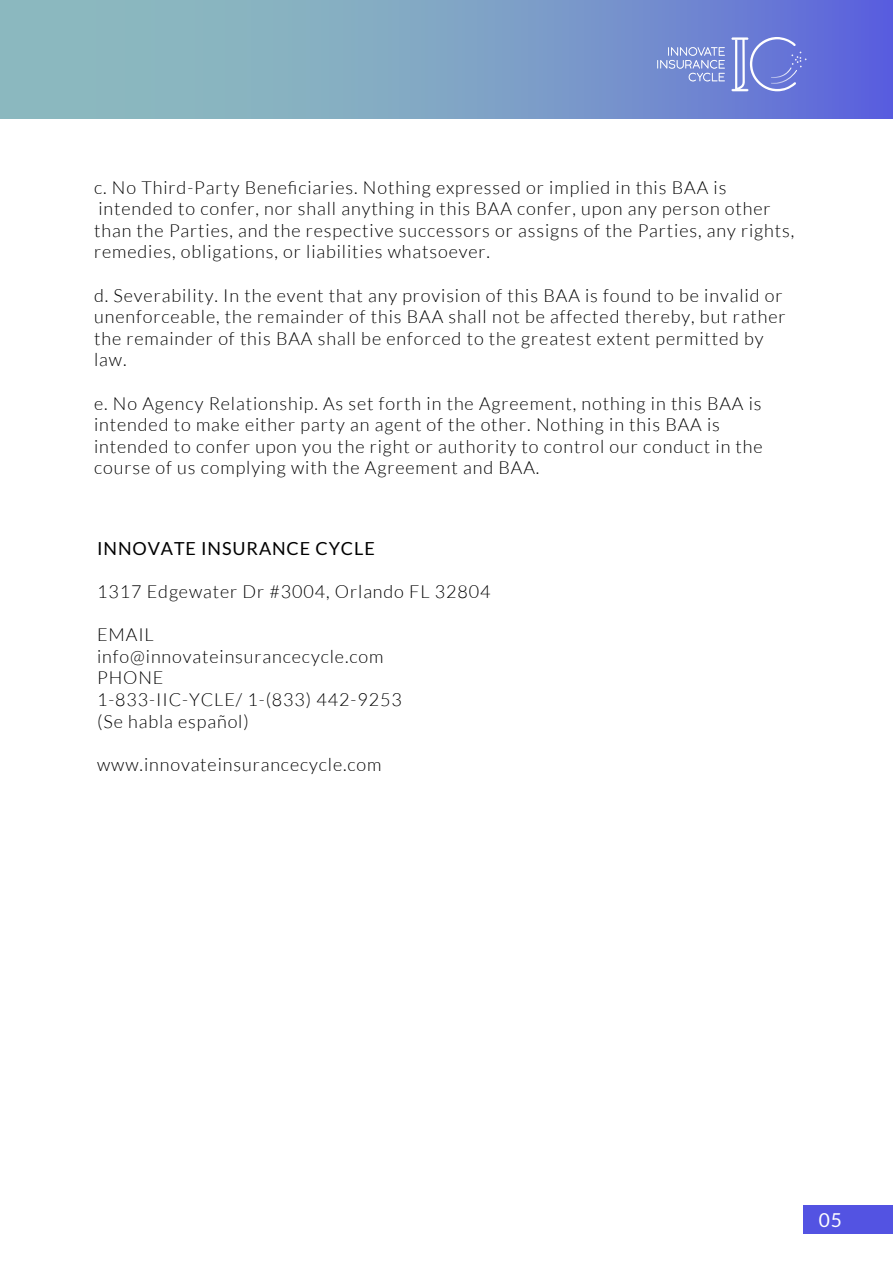
<style>
.page{position:relative;width:893px;height:1263px;background:#fff}
.page>*{position:absolute;margin:0;border:0;box-sizing:border-box;transform-origin:0 0}
.t1{font:19.2px "Lato";color:#fff}
.t2{font:300 18px/21.6px "Lato";letter-spacing:.05em;color:#000}
.t3{font:18px "Lato";letter-spacing:.05em;color:#000}
</style>
<div class="page">
<svg style="left:0;top:0;width:893px;height:118px;background:#7c9ec7"></svg>
<svg style="left:657px;top:47px;width:68px;height:34px;background:#899cd8"></svg>
<svg style="left:731px;top:37px;width:75px;height:54px;background:#7e8cdc"></svg>
<div style="left:803px;top:1205px;width:90px;height:28px;background:#5353e2"></div>
<p class="t2" style="left:94px;top:176px;width:702px">c. No Third-Party Beneficiaries. Nothing expressed or implied in this BAA is intended to confer, nor shall anything in this BAA confer, upon any person other than the Parties, and the respective successors or assigns of the Parties, any rights, remedies, obligations, or liabilities whatsoever.</p>
<p class="t2" style="left:94px;top:284px;width:693px">d. Severability. In the event that any provision of this BAA is found to be invalid or unenforceable, the remainder of this BAA shall not be affected thereby, but rather the remainder of this BAA shall be enforced to the greatest extent permitted by law.</p>
<p class="t2" style="left:94px;top:392px;width:670px">e. No Agency Relationship. As set forth in the Agreement, nothing in this BAA is intended to make either party an agent of the other. Nothing in this BAA is intended to confer upon you the right or authority to control our conduct in the course of us complying with the Agreement and BAA.</p>
<p class="t3" style="left:97px;top:538px;width:279px">INNOVATE INSURANCE CYCLE</p>
<p class="t2" style="left:97px;top:581px;width:395px">1317 Edgewater Dr #3004, Orlando FL 32804</p>
<p class="t2" style="left:97px;top:624px;width:306px">EMAIL info@innovateinsurancecycle.com<br>PHONE<br>1-833-IIC-YCLE/ 1-(833) 442-9253 (Se habla español)</p>
<p class="t2" style="left:97px;top:754px;width:286px">www.innovateinsurancecycle.com</p>
<p class="t1" style="left:819px;top:1210px;width:25px">05</p>
</div>
